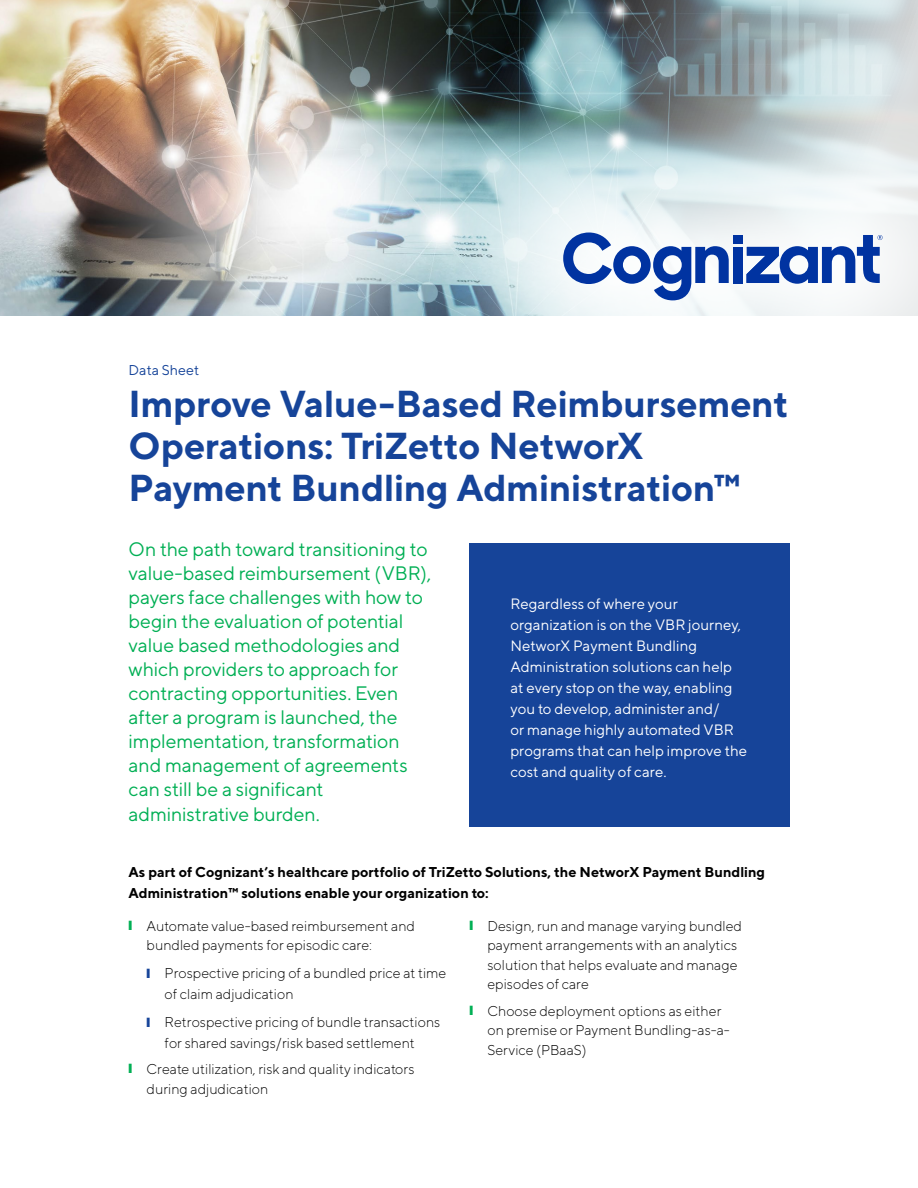
<style>
.page{position:relative;width:918px;height:1188px;background:#fff}
.page>*{position:absolute;margin:0;border:0;box-sizing:border-box;transform-origin:0 0}
.t1{font:700 37.5px/42px "TT Norms";letter-spacing:-.005em;color:#164499}
.t2{font:19.5px/24.2px "TT Norms";letter-spacing:-.01em;color:#00af54}
.t3{font:15px/21px "TT Norms";color:#fff}
.t4{font:300 14.25px/19.5px "TT Norms";color:#000}
.t5{font:700 14.25px/21px "TT Norms";color:#000}
.t6{font:14.25px "TT Norms";color:#164499}
.s1{color:#00af54}
.s2{color:#164499}
</style>
<div class="page">
<img style="left:0;top:0;width:918px;height:315px">
<svg style="left:413px;top:82px;width:505px;height:234px"></svg>
<div style="left:733px;top:235px;width:10px;height:9px;background:#0033a1"></div>
<div style="left:733px;top:247px;width:10px;height:36px;background:#0033a1"></div>
<svg style="left:563px;top:233px;width:166px;height:67px"></svg>
<svg style="left:747px;top:235px;width:136px;height:49px"></svg>
<div style="left:470px;top:544px;width:320px;height:283px;background:#164499"></div>
<p class="t6" style="left:129px;top:361px;width:72px">Data Sheet</p>
<h1 class="t1" style="left:129px;top:382px;width:662px">Improve Value-Based Reimbursement<br>Operations: TriZetto NetworX<br>Payment Bundling Administration™</h1>
<p class="t2" style="left:129px;top:537px;width:304px">On the path toward transitioning to value-based reimbursement (VBR), payers face challenges with how to begin the evaluation of potential value based methodologies and which providers to approach for contracting opportunities. Even after a program is launched, the implementation, transformation and management of agreements can still be a significant administrative burden.</p>
<p class="t3" style="left:510px;top:593px;width:238px">Regardless of where your organization is on the VBR journey,<br>NetworX Payment Bundling<br>Administration solutions can help at every stop on the way, enabling you to develop, administer and/<br>or manage highly automated VBR programs that can help improve the cost and quality of care.</p>
<p class="t5" style="left:129px;top:861px;width:638px">As part of Cognizant’s healthcare portfolio of TriZetto Solutions, the NetworX Payment Bundling<br>Administration™ solutions enable your organization to:</p>
<p class="t4" style="left:147px;top:916px;width:270px;text-indent:-18px"><span class="s1">❙</span> Automate value-based reimbursement and bundled payments for episodic care:</p>
<p class="t4" style="left:165px;top:962px;width:283px;line-height:21px;text-indent:-18px"><span class="s2">❙</span> Prospective pricing of a bundled price at time of claim adjudication</p>
<p class="t4" style="left:147px;top:1011px;width:295px;line-height:21px;text-align:center"><span class="s2">❙</span> Retrospective pricing of bundle transactions for shared savings/risk based settlement</p>
<p class="t4" style="left:147px;top:1059px;width:269px;text-indent:-18px"><span class="s1">❙</span> Create utilization, risk and quality indicators during adjudication</p>
<p class="t4" style="left:487px;top:916px;width:256px;text-indent:-18px"><span class="s1">❙</span> Design, run and manage varying bundled payment arrangements with an analytics solution that helps evaluate and manage episodes of care</p>
<p class="t4" style="left:487px;top:1001px;width:244px;text-indent:-18px"><span class="s1">❙</span> Choose deployment options as either on premise or Payment Bundling-as-a-<br>Service (PBaaS)</p>
</div>
